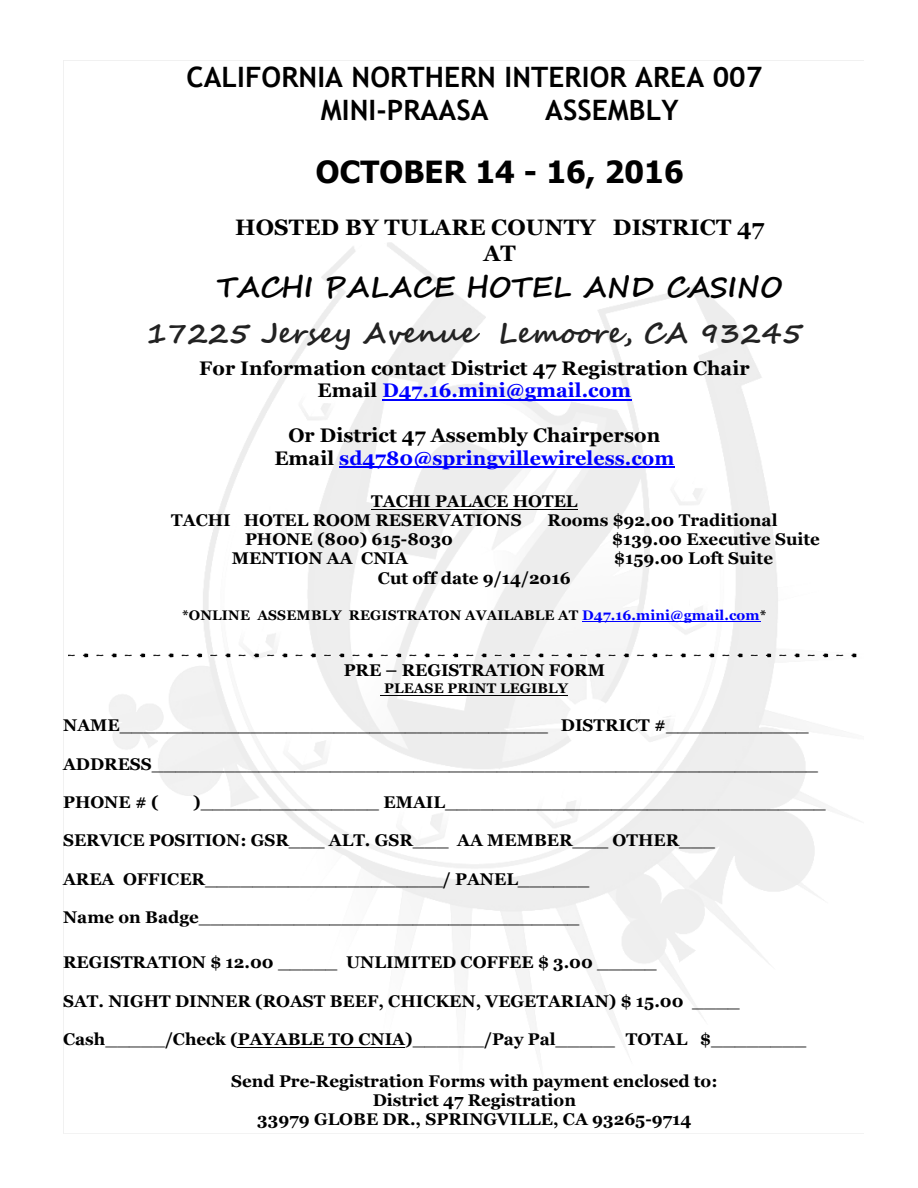
<style>
.page{position:relative;width:918px;height:1188px;background:#fff}
.page>*{position:absolute;margin:0;border:0;box-sizing:border-box;transform-origin:0 0}
.t1{font:700 30.75px "Tahoma";letter-spacing:.005em;color:#000}
.t2{font:700 28.05px/45.3px "Segoe Script";letter-spacing:.005em;color:#222}
.t3{font:700 28.05px/32.8px "Trebuchet MS";color:#000}
.t4{font:700 22.35px/25.3px "Georgia";letter-spacing:.005em;color:#000;text-align:center}
.t5{font:700 19.65px/22.4px "Georgia";letter-spacing:.005em;color:#000;text-align:center}
.t6{font:700 16.95px/19.4px "Georgia";color:#000}
.t7{font:700 13.95px "Georgia";letter-spacing:.01em;color:#000}
.s1{color:#000}
.s2{color:#00f}
</style>
<div class="page">
<img style="left:63px;top:61px;width:769px;height:1072px">
<hr style="left:382px;top:400px;width:249px;height:1px;background:#00f">
<hr style="left:339px;top:467px;width:335px;height:1px;background:#00f">
<hr style="left:371px;top:509px;width:207px;height:1px;background:#000">
<hr style="left:582px;top:621px;width:178px;height:1px;background:#00f">
<img style="left:68px;top:650px;width:789px;height:11px">
<hr style="left:381px;top:695px;width:187px;height:1px;background:#000">
<hr style="left:238px;top:1047px;width:167px;height:1px;background:#000">
<p class="t3" style="left:321px;top:60px;width:443px;text-indent:-134px">CALIFORNIA NORTHERN INTERIOR AREA 007<br>MINI-PRAASA</p>
<p class="t3" style="left:545px;top:93px;width:135px">ASSEMBLY</p>
<p class="t1" style="left:316px;top:150px;width:369px">OCTOBER 14 - 16, 2016</p>
<p class="t4" style="left:235px;top:214px;width:531px">HOSTED BY TULARE COUNTY DISTRICT 47<br>AT</p>
<p class="t2" style="left:146px;top:265px;width:657px;text-indent:70px"><span class="s1">TACHI PALACE HOTEL AND CASINO<br></span>17225 Jersey Avenue Lemoore, CA 93245</p>
<p class="t5" style="left:199px;top:356px;width:552px">For Information contact District 47 Registration Chair<br>Email <span class="s2">D47.16.mini@gmail.com</span></p>
<p class="t5" style="left:274px;top:423px;width:402px">Or District 47 Assembly Chairperson<br>Email <span class="s2">sd4780@springvillewireless.com</span></p>
<p class="t6" style="left:171px;top:491px;width:408px;line-height:18.9px;text-indent:200px">TACHI PALACE HOTEL<br>TACHI HOTEL ROOM RESERVATIONS</p>
<p class="t6" style="left:548px;top:509px;width:231px">Rooms $92.00 Traditional</p>
<p class="t6" style="left:245px;top:529px;width:210px">PHONE (800) 615-8030</p>
<p class="t6" style="left:612px;top:529px;width:209px">$139.00 Executive Suite</p>
<p class="t6" style="left:232px;top:548px;width:178px">MENTION AA CNIA</p>
<p class="t6" style="left:614px;top:548px;width:160px">$159.00 Loft Suite</p>
<p class="t6" style="left:378px;top:567px;width:194px">Cut off date 9/14/2016</p>
<p class="t7" style="left:182px;top:604px;width:586px">*ONLINE ASSEMBLY REGISTRATON AVAILABLE AT <span class="s2">D47.16.mini@gmail.com</span>*</p>
<p class="t6" style="left:344px;top:660px;width:263px">PRE – REGISTRATION FORM</p>
<p class="t7" style="left:384px;top:678px;width:185px">PLEASE PRINT LEGIBLY</p>
<p class="t6" style="left:63px;top:715px;width:747px">NAME____________________________________ DISTRICT #____________</p>
<p class="t6" style="left:63px;top:753px;width:757px">ADDRESS________________________________________________________</p>
<p class="t6" style="left:63px;top:792px;width:97px">PHONE # (</p>
<p class="t6" style="left:193px;top:792px;width:634px">)_______________ EMAIL________________________________</p>
<p class="t6" style="left:63px;top:830px;width:653px">SERVICE POSITION: GSR___ ALT. GSR___ AA MEMBER___ OTHER___</p>
<p class="t6" style="left:63px;top:869px;width:528px">AREA OFFICER____________________/ PANEL______</p>
<p class="t6" style="left:63px;top:907px;width:518px">Name on Badge________________________________</p>
<p class="t6" style="left:63px;top:952px;width:595px">REGISTRATION $ 12.00 _____ UNLIMITED COFFEE $ 3.00 _____</p>
<p class="t6" style="left:63px;top:990px;width:678px">SAT. NIGHT DINNER (ROAST BEEF, CHICKEN, VEGETARIAN) $ 15.00 ____</p>
<p class="t6" style="left:63px;top:1029px;width:745px">Cash_____/Check (PAYABLE TO CNIA)______/Pay Pal_____ TOTAL $________</p>
<p class="t6" style="left:231px;top:1070px;width:488px;text-align:center">Send Pre-Registration Forms with payment enclosed to:<br>District 47 Registration<br>33979 GLOBE DR., SPRINGVILLE, CA 93265-9714</p>
</div>
